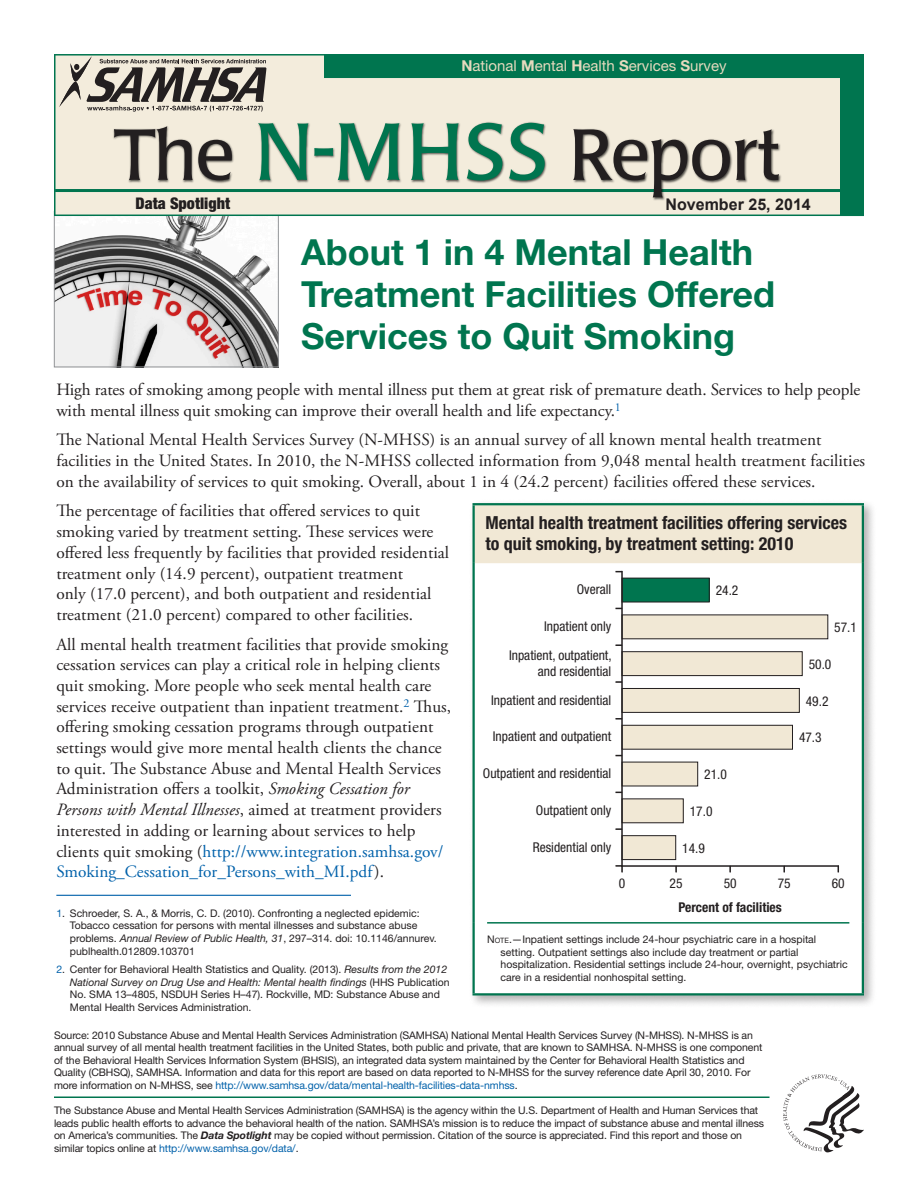
<style>
.page{position:relative;width:918px;height:1188px;background:#fff}
.page>*{position:absolute;margin:0;border:0;box-sizing:border-box;transform-origin:0 0}
.t1{font:71.25px "Poppl Laudatio";letter-spacing:-.01em;color:#231f20}
.t2{font:700 36px/42px "Helvetica Neue LT Std";color:#00754f}
.t3{font:700 condensed 18px/21px "Helvetica Neue LT Std";color:#231f20}
.t4{font:17.25px/20.7px "Adobe Garamond Pro";letter-spacing:.005em;color:#231f20}
.t5{font:700 16.05px "Arial";color:#231f20}
.t6{font:900 condensed 16.05px "Helvetica Neue LT Std";color:#231f20}
.t7{font:15px "Helvetica Neue LT Std";color:#e6dabe}
.t8{font:condensed 13.5px/16.2px "Helvetica Neue LT Std";color:#231f20;text-align:right}
.t9{font:700 condensed 13.5px "Helvetica Neue LT Std";color:#231f20}
.t10{font:10.5px/12.6px "Helvetica Neue LT Std";letter-spacing:-.01em;color:#231f20}
.s1{font-weight:700}
.s2{font-size:79.5px;color:#00754f}
.s3{font-style:italic}
.s4{color:#0161aa}
.s5{font-weight:700;font-style:italic}
.s6{font-style:inherit}
.s7{font-size:7.35px}
</style>
<div class="page">
<img style="left:56px;top:216px;width:221px;height:149px">
<div style="left:54px;top:211px;width:225px;height:156px;border:1px solid #939598"></div>
<hr style="left:56px;top:895px;width:295px;height:1px;background:#0161aa">
<svg style="left:54px;top:54px;width:270px;height:162px;background:#dce1ce"></svg>
<hr style="left:55px;top:189px;width:808px;height:3px;background:#00754f">
<svg style="left:324px;top:54px;width:540px;height:162px;background:#94bda5"></svg>
<svg style="left:59px;top:56px;width:207px;height:56px;background:#a49e94"></svg>
<img style="left:112px;top:110px;width:672px;height:94px">
<hr style="left:54px;top:1096px;width:716px;height:2px;background:#00754f">
<div style="left:469px;top:500px;width:408px;height:509px;background:#231f20;opacity:.35"></div>
<div style="left:474px;top:504px;width:389px;height:58px;background:#f1e8d5"></div>
<svg style="left:475px;top:563px;width:387px;height:430px"></svg>
<hr style="left:475px;top:561px;width:387px;height:2px;background:#f1e8d5">
<hr style="left:472px;top:503px;width:392px;height:2px;background:#00754f">
<hr style="left:472px;top:505px;width:3px;height:57px;background:#00754f">
<hr style="left:862px;top:505px;width:2px;height:57px;background:#00754f">
<hr style="left:472px;top:562px;width:3px;height:360px;background:#00754f">
<hr style="left:862px;top:562px;width:2px;height:360px;background:#00754f">
<hr style="left:472px;top:922px;width:3px;height:71px;background:#00754f">
<hr style="left:862px;top:922px;width:2px;height:71px;background:#00754f">
<hr style="left:472px;top:993px;width:392px;height:2px;background:#00754f">
<hr style="left:487px;top:922px;width:362px;height:2px;background:#00754f">
<div style="left:622px;top:578px;width:87px;height:24px;background:#00754f"></div>
<div style="left:622px;top:578px;width:88px;height:24px;border:1px solid #231f20"></div>
<div style="left:622px;top:615px;width:206px;height:24px;background:#f1e8d5"></div>
<div style="left:622px;top:652px;width:180px;height:24px;background:#f1e8d5"></div>
<div style="left:622px;top:651px;width:181px;height:25px;border:1px solid #231f20"></div>
<div style="left:622px;top:688px;width:177px;height:24px;background:#f1e8d5"></div>
<div style="left:622px;top:688px;width:178px;height:25px;border:1px solid #231f20"></div>
<div style="left:622px;top:725px;width:170px;height:24px;background:#f1e8d5"></div>
<div style="left:622px;top:725px;width:171px;height:25px;border:1px solid #231f20"></div>
<div style="left:622px;top:762px;width:76px;height:24px;background:#f1e8d5"></div>
<div style="left:622px;top:799px;width:61px;height:24px;background:#f1e8d5"></div>
<div style="left:622px;top:798px;width:62px;height:25px;border:1px solid #231f20"></div>
<div style="left:622px;top:836px;width:54px;height:24px;background:#f1e8d5"></div>
<div style="left:622px;top:835px;width:54px;height:25px;border:1px solid #231f20"></div>
<hr style="left:622px;top:865px;width:216px;height:2px;background:#231f20">
<hr style="left:621px;top:572px;width:2px;height:294px;background:#231f20">
<svg style="left:616px;top:865px;width:7px;height:7px"></svg>
<svg style="left:783px;top:1074px;width:81px;height:78px"></svg>
<h3 class="t7" style="left:461px;top:57px;width:267px"><span class="s1">N</span>ational <span class="s1">M</span>ental <span class="s1">H</span>ealth <span class="s1">S</span>ervices <span class="s1">S</span>urvey</h3>
<h1 class="t1" style="left:114px;top:115px;width:668px">The <span class="s2">N-MHSS</span> Report</h1>
<h3 class="t6" style="left:136px;top:194px;width:96px">Data Spotlight</h3>
<h3 class="t5" style="left:665px;top:194px;width:147px">November 25, 2014</h3>
<h1 class="t2" style="left:301px;top:230px;width:475px">About 1 in 4 Mental Health<br>Treatment Facilities Offered<br>Services to Quit Smoking</h1>
<p class="t4" style="left:56px;top:380px;width:806px">High rates of smoking among people with mental illness put them at great risk of premature death. Services to help people with mental illness quit smoking can improve their overall health and life expectancy.<sup>1</sup></p>
<p class="t4" style="left:56px;top:430px;width:810px">The National Mental Health Services Survey (N-MHSS) is an annual survey of all known mental health treatment facilities in the United States. In 2010, the N-MHSS collected information from 9,048 mental health treatment facilities on the availability of services to quit smoking. Overall, about 1 in 4 (24.2 percent) facilities offered these services.</p>
<p class="t4" style="left:56px;top:501px;width:394px">The percentage of facilities that offered services to quit smoking varied by treatment setting. These services were offered less frequently by facilities that provided residential treatment only (14.9 percent), outpatient treatment<br>only (17.0 percent), and both outpatient and residential treatment (21.0 percent) compared to other facilities.</p>
<p class="t4" style="left:56px;top:634px;width:396px">All mental health treatment facilities that provide smoking cessation services can play a critical role in helping clients quit smoking. More people who seek mental health care services receive outpatient than inpatient treatment.<sup>2</sup> Thus, offering smoking cessation programs through outpatient settings would give more mental health clients the chance to quit. The Substance Abuse and Mental Health Services Administration offers a toolkit, <span class="s3">Smoking Cessation for Persons with Mental Illnesses</span>, aimed at treatment providers interested in adding or learning about services to help clients quit smoking (<span class="s4">http://www.integration.samhsa.gov/ Smoking_Cessation_for_Persons_with_MI.pdf</span>).</p>
<p class="t3" style="left:486px;top:512px;width:363px">Mental health treatment facilities offering services to quit smoking, by treatment setting: 2010</p>
<p class="t8" style="left:577px;top:581px;width:36px">Overall</p>
<p class="t8" style="left:544px;top:618px;width:69px">Inpatient only</p>
<p class="t8" style="left:716px;top:582px;width:24px">24.2</p>
<p class="t8" style="left:834px;top:619px;width:24px">57.1</p>
<p class="t8" style="left:509px;top:647px;width:104px">Inpatient, outpatient, and residential</p>
<p class="t8" style="left:809px;top:656px;width:24px">50.0</p>
<p class="t8" style="left:806px;top:693px;width:24px">49.2</p>
<p class="t8" style="left:799px;top:730px;width:24px">47.3</p>
<p class="t8" style="left:491px;top:692px;width:122px">Inpatient and residential</p>
<p class="t8" style="left:493px;top:728px;width:120px">Inpatient and outpatient</p>
<p class="t8" style="left:483px;top:765px;width:130px">Outpatient and residential</p>
<p class="t8" style="left:536px;top:802px;width:77px">Outpatient only</p>
<p class="t8" style="left:704px;top:766px;width:24px">21.0</p>
<p class="t8" style="left:690px;top:803px;width:24px">17.0</p>
<p class="t8" style="left:682px;top:840px;width:24px">14.9</p>
<p class="t8" style="left:724px;top:875px;width:14px">50</p>
<p class="t8" style="left:778px;top:875px;width:14px">75</p>
<p class="t8" style="left:832px;top:875px;width:14px">60</p>
<p class="t9" style="left:679px;top:899px;width:105px">Percent of facilities</p>
<p class="t8" style="left:533px;top:839px;width:80px">Residential only</p>
<p class="t8" style="left:619px;top:875px;width:8px">0</p>
<p class="t8" style="left:670px;top:875px;width:14px">25</p>
<p class="t10" style="left:70px;top:907px;width:368px;text-indent:-13px"><span class="s4">1</span>. Schroeder, S. A., &amp; Morris, C. D. (2010). Confronting a neglected epidemic:<br>Tobacco cessation for persons with mental illnesses and substance abuse problems. <span class="s3">Annual Review of Public Health, 31</span>, 297–314. doi: 10.1146/annurev. publhealth.012809.103701</p>
<p class="t10" style="left:70px;top:963px;width:381px;text-indent:-13px"><span class="s4">2</span>. Center for Behavioral Health Statistics and Quality. (2013). <span class="s3">Results from the 2012<br>National Survey on Drug Use and Health: Mental health findings</span> (HHS Publication No. SMA 13–4805, NSDUH Series H–47). Rockville, MD: Substance Abuse and Mental Health Services Administration.</p>
<p class="t10" style="left:54px;top:1028px;width:710px">Source: 2010 Substance Abuse and Mental Health Services Administration (SAMHSA) National Mental Health Services Survey (N-MHSS). N-MHSS is an annual survey of all mental health treatment facilities in the United States, both public and private, that are known to SAMHSA. N-MHSS is one component of the Behavioral Health Services Information System (BHSIS), an integrated data system maintained by the Center for Behavioral Health Statistics and Quality (CBHSQ), SAMHSA. Information and data for this report are based on data reported to N-MHSS for the survey reference date April 30, 2010. For more information on N-MHSS, see <span class="s4">http://www.samhsa.gov/data/mental-health-facilities-data-nmhss</span>.</p>
<p class="t10" style="left:54px;top:1104px;width:712px">The Substance Abuse and Mental Health Services Administration (SAMHSA) is the agency within the U.S. Department of Health and Human Services that leads public health efforts to advance the behavioral health of the nation. SAMHSA’s mission is to reduce the impact of substance abuse and mental illness on America’s communities. The <span class="s5">Data Spotlight</span> may be copied without permission. Citation of the source is appreciated. Find this report and those on similar topics online at <span class="s4">http://www.samhsa.gov/data/</span>.</p>
<p class="t10" style="left:501px;top:933px;width:349px;text-indent:-14px"><span class="s6">N</span><span class="s7">ote</span>.—Inpatient settings include 24-hour psychiatric care in a hospital setting. Outpatient settings also include day treatment or partial hospitalization. Residential settings include 24-hour, overnight, psychiatric care in a residential nonhospital setting.</p>
</div>
